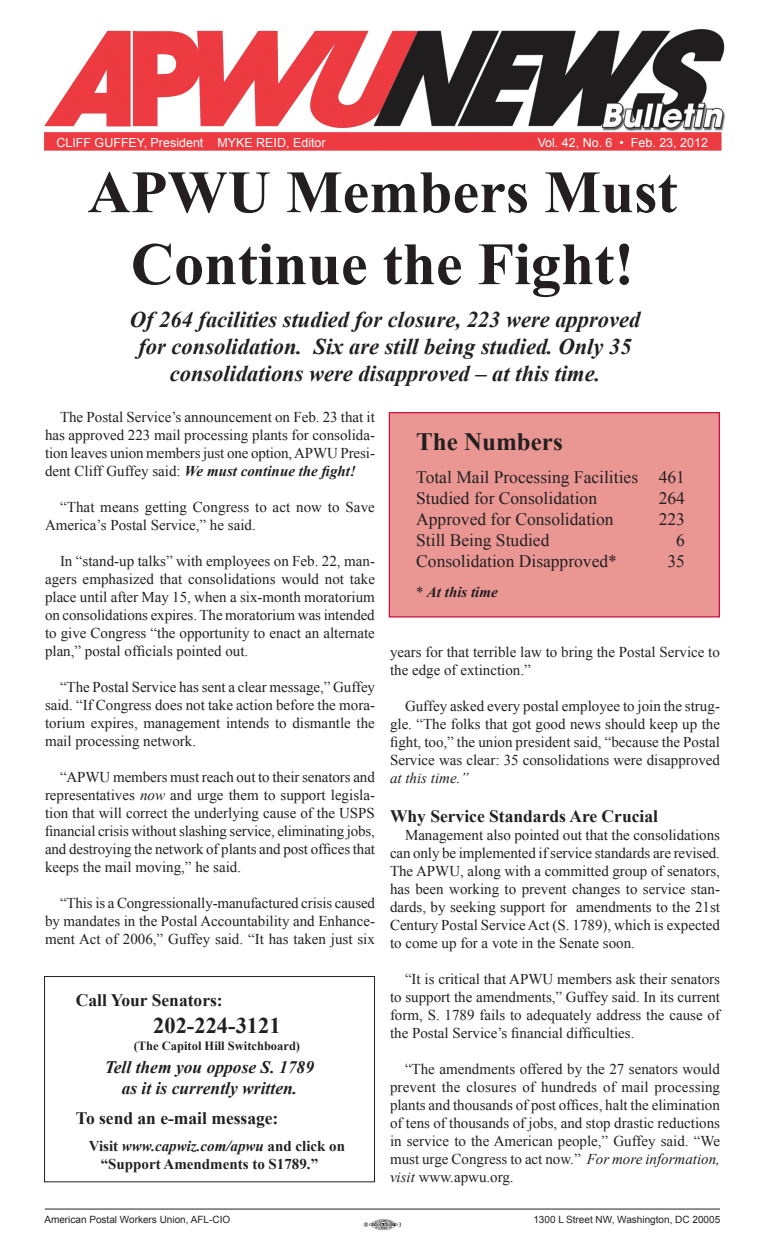
<style>
.page{position:relative;width:765px;height:1260px;background:#fff}
.page>*{position:absolute;margin:0;border:0;box-sizing:border-box;transform-origin:0 0}
.Headline{font:700 60px "Times New Roman";color:#231f20}
.Body_text{font:700 25px "Times New Roman";color:#231f20}
.Body_text-2{font:italic 700 22.5px/27px "Times New Roman";color:#231f20;text-align:center}
.Body_text-3{font:700 22.5px "Times New Roman";color:#231f20}
.Body_text-4{font:17.5px "Times New Roman";color:#231f20}
.Body_text-5{font:700 17.5px "Times New Roman";color:#231f20}
.Body_text-6{font:italic 700 17.5px "Times New Roman";color:#231f20}
.Body_text-7{font:15px/18px "Times New Roman";color:#231f20;text-align:justify}
.Body_text-8{font:700 15px/18px "Times New Roman";color:#231f20}
.Body_text-9{font:italic 700 15px "Times New Roman";color:#231f20}
.t1{font:12.5px "Arial";color:#fff}
.Body_text-10{font:700 12.5px "Times New Roman";color:#231f20}
.t2{font:10px "Arial";color:#231f20}
.s1{font-weight:700;font-style:italic}
.s2{font-style:italic}
.s3{font-weight:400;font-style:normal}
</style>
<div class="page">
<svg style="left:364px;top:1219px;width:37px;height:11px"></svg>
<img style="left:44px;top:29px;width:682px;height:122px">
<hr style="left:45px;top:1209px;width:675px;height:1px;background:#231f20">
<div style="left:389px;top:413px;width:330px;height:204px;background:#ea9793"></div>
<div style="left:389px;top:412px;width:331px;height:205px;border:1px solid #d20d44"></div>
<div style="left:44px;top:976px;width:331px;height:206px;border:1px solid #231f20"></div>
<p class="t1" style="left:56px;top:134px;width:271px">CLIFF GUFFEY, President MYKE REID, Editor</p>
<p class="t1" style="left:538px;top:134px;width:172px">Vol. 42, No. 6 • Feb. 23, 2012</p>
<p class="Headline" style="left:88px;top:151px;width:591px">APWU Members Must</p>
<p class="Headline" style="left:131px;top:223px;width:505px">Continue the Fight!</p>
<p class="Body_text-2" style="left:130px;top:306px;width:512px">Of 264 facilities studied for closure, 223 were approved for consolidation. Six are still being studied. Only 35 consolidations were disapproved – at this time.</p>
<p class="Body_text-7" style="left:45px;top:408px;width:331px;text-indent:15px">The Postal Service’s announcement on Feb. 23 that it has approved 223 mail processing plants for consolida&shy;tion leaves union members just one option, APWU Presi&shy;dent Cliff Guffey said: <span class="s1">We must continue the fight!</span></p>
<p class="Body_text-7" style="left:45px;top:498px;width:331px;text-indent:15px">“That means getting Congress to act now to Save<br>America’s Postal Service,” he said.</p>
<p class="Body_text-7" style="left:45px;top:552px;width:332px;text-indent:15px">In “stand-up talks” with employees on Feb. 22, man&shy;agers emphasized that consolidations would not take place until after May 15, when a six-month moratorium on consolidations expires. The moratorium was intended to give Congress “the opportunity to enact an alternate plan,” postal officials pointed out.</p>
<p class="Body_text-7" style="left:45px;top:678px;width:332px;text-indent:15px">“The Postal Service has sent a clear message,” Guffey said. “If Congress does not take action before the mora&shy;torium expires, management intends to dismantle the mail processing network.</p>
<p class="Body_text-7" style="left:45px;top:768px;width:332px;text-indent:15px">“APWU members must reach out to their senators and representatives <span class="s2">now</span> and urge them to support legisla&shy;tion that will correct the underlying cause of the USPS financial crisis without slashing service, eliminating jobs, and destroying the network of plants and post offices that keeps the mail moving,” he said.</p>
<p class="Body_text-7" style="left:45px;top:894px;width:332px;text-indent:15px">“This is a Congressionally-manufactured crisis caused by mandates in the Postal Accountability and Enhance&shy;ment Act of 2006,” Guffey said. “It has taken just six</p>
<p class="Body_text-5" style="left:76px;top:988px;width:148px">Call Your Senators:</p>
<p class="Body_text-3" style="left:153px;top:1009px;width:129px">202-224-3121</p>
<p class="Body_text-10" style="left:134px;top:1037px;width:168px">(The Capitol Hill Switchboard)</p>
<p class="Body_text-6" style="left:105px;top:1054px;width:211px">Tell them you oppose S. 1789</p>
<p class="Body_text-6" style="left:122px;top:1075px;width:177px">as it is currently written.</p>
<p class="Body_text-5" style="left:76px;top:1106px;width:204px">To send an e-mail message:</p>
<p class="Body_text-8" style="left:101px;top:1136px;width:246px;text-indent:-12px">Visit <span class="s2">www.capwiz.com/apwu</span> and click on “Support Amendments to S1789.”</p>
<p class="Body_text" style="left:416px;top:424px;width:148px">The Numbers</p>
<p class="Body_text-4" style="left:416px;top:465px;width:270px">Total Mail Processing Facilities 461</p>
<p class="Body_text-4" style="left:416px;top:486px;width:182px">Studied for Consolidation</p>
<p class="Body_text-4" style="left:659px;top:486px;width:28px">264</p>
<p class="Body_text-4" style="left:416px;top:507px;width:199px">Approved for Consolidation</p>
<p class="Body_text-4" style="left:659px;top:507px;width:28px">223</p>
<p class="Body_text-4" style="left:416px;top:528px;width:135px">Still Being Studied</p>
<p class="Body_text-4" style="left:676px;top:528px;width:10px">6</p>
<p class="Body_text-4" style="left:416px;top:549px;width:202px">Consolidation Disapproved*</p>
<p class="Body_text-4" style="left:667px;top:549px;width:19px">35</p>
<p class="Body_text-9" style="left:416px;top:582px;width:83px"><span class="s3">*</span> At this time</p>
<p class="Body_text-7" style="left:390px;top:642px;width:331px">years for that terrible law to bring the Postal Service to the edge of extinction.”</p>
<p class="Body_text-7" style="left:390px;top:696px;width:332px;text-indent:15px">Guffey asked every postal employee to join the strug&shy;gle. “The folks that got good news should keep up the fight, too,” the union president said, “because the Postal Service was clear: 35 consolidations were disapproved <span class="s2">at this time.”</span></p>
<p class="Body_text-5" style="left:390px;top:804px;width:270px">Why Service Standards Are Crucial</p>
<p class="Body_text-7" style="left:390px;top:825px;width:332px;text-indent:15px">Management also pointed out that the consolidations can only be implemented if service standards are revised.<br>The APWU, along with a committed group of senators, has been working to prevent changes to service stan&shy;dards, by seeking support for amendments to the 21st Century Postal Service Act (S. 1789), which is expected to come up for a vote in the Senate soon.</p>
<p class="Body_text-7" style="left:390px;top:969px;width:332px;text-indent:15px">“It is critical that APWU members ask their senators to support the amendments,” Guffey said. In its current form, S. 1789 fails to adequately address the cause of the Postal Service’s financial difficulties.</p>
<p class="Body_text-7" style="left:390px;top:1059px;width:332px;text-indent:15px">“The amendments offered by the 27 senators would prevent the closures of hundreds of mail processing plants and thousands of post offices, halt the elimination of tens of thousands of jobs, and stop drastic reductions in service to the American people,” Guffey said. “We must urge Congress to act now.” <span class="s2">For more information, visit</span> www.apwu.org.</p>
<p class="t2" style="left:44px;top:1213px;width:187px">American Postal Workers Union, AFL-CIO</p>
<p class="t2" style="left:533px;top:1213px;width:188px">1300 L Street NW, Washington, DC 20005</p>
</div>
